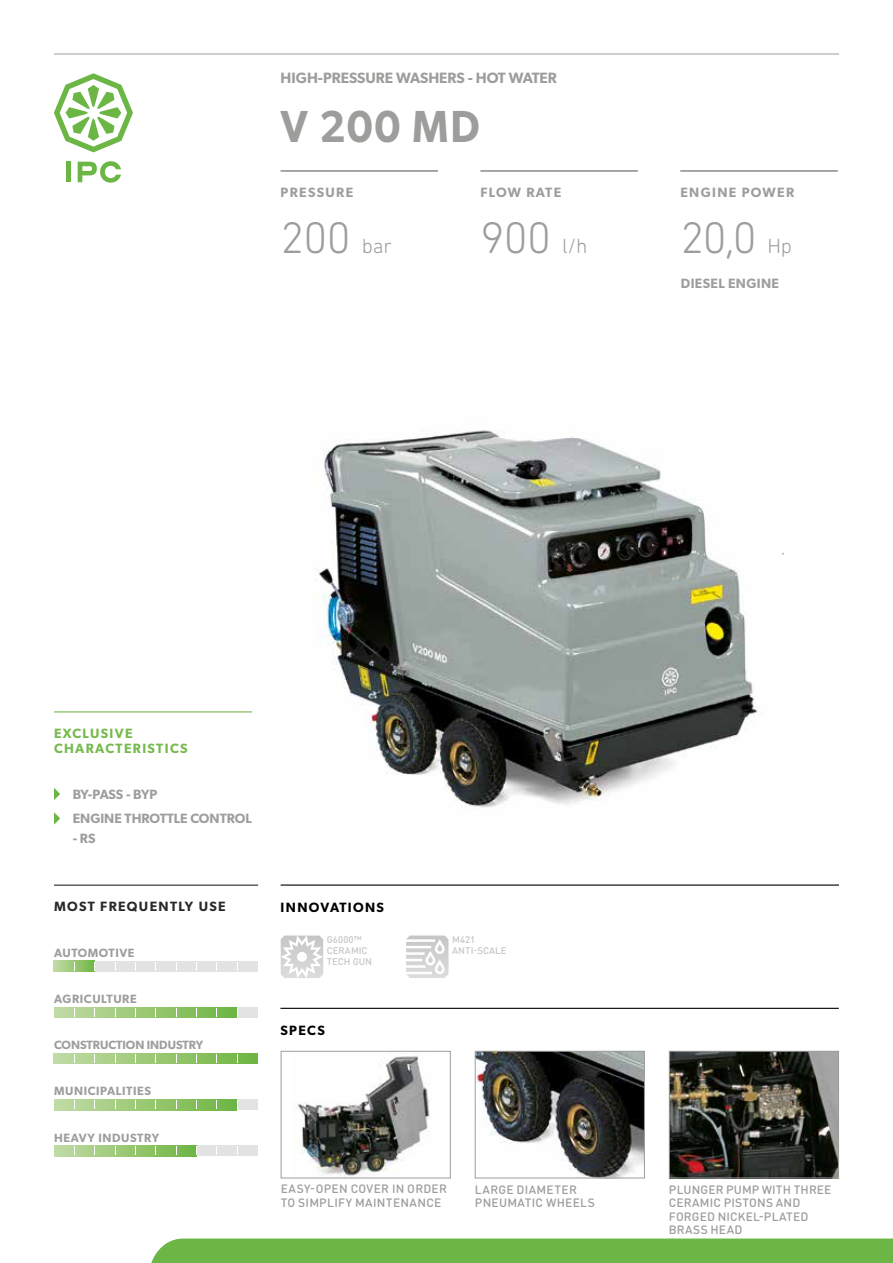
<style>
.page{position:relative;width:893px;height:1263px;background:#fff}
.page>*{position:absolute;margin:0;border:0;box-sizing:border-box;transform-origin:0 0}
.t1{font:300 45px "DIN Next Rounded LT Pro";letter-spacing:-.015em;color:#9d9d9c}
.t2{font:600 45px "Gibson";color:#9d9d9c;scale:.93 1}
.t3{font:600 15px "Gibson";color:#9d9d9c}
.t4{font:600 13.5px/24.5px "Gibson";color:#9d9d9c}
.t5{font:600 13.5px/15px "Gibson";letter-spacing:.1em;color:#76b94d}
.t6{font:600 13.5px "Gibson";letter-spacing:.1em;color:#9d9d9c}
.t7{font:600 13.5px "Gibson";letter-spacing:.1em;color:#282827}
.t8{font:600 13.5px "Gibson";letter-spacing:.1em;color:#000}
.t9{font:600 13.5px "Gibson";letter-spacing:.025em;color:#9d9d9c}
.t10{font:600 13.5px "Gibson";letter-spacing:.09em;color:#9d9d9c}
.t11{font:500 12px/13.5px "DIN Round Pro";letter-spacing:.02em;color:#9d9d9c}
.t12{font:600 12px "Gibson";letter-spacing:.05em;color:#9d9d9c}
.t13{font:600 12px "Gibson";color:#9d9d9c}
.t14{font:500 9.6px/11.2px "DIN Round Pro";letter-spacing:.005em;color:#c6c6c6}
.s1{font-size:21px}
</style>
<div class="page">
<hr style="left:54px;top:54px;width:785px;height:1px;background:#9d9d9c">
<div style="left:66px;top:162px;width:5px;height:20px;background:#6bb644"></div>
<svg style="left:78px;top:161px;width:43px;height:22px"></svg>
<svg style="left:54px;top:73px;width:79px;height:79px"></svg>
<div style="left:151px;top:1238px;width:742px;height:25px;background:#6bb644"></div>
<img style="left:671px;top:1053px;width:166px;height:123px">
<div style="left:669px;top:1051px;width:170px;height:127px;border:1px solid #9d9d9c"></div>
<img style="left:293px;top:1056px;width:138px;height:120px">
<div style="left:281px;top:1051px;width:170px;height:127px;border:1px solid #9d9d9c"></div>
<img style="left:477px;top:1053px;width:166px;height:123px">
<div style="left:475px;top:1051px;width:170px;height:127px;border:1px solid #9d9d9c"></div>
<hr style="left:281px;top:170px;width:157px;height:1px;background:#9d9d9c">
<hr style="left:480px;top:170px;width:158px;height:1px;background:#9d9d9c">
<hr style="left:680px;top:170px;width:158px;height:1px;background:#9d9d9c">
<hr style="left:281px;top:171px;width:157px;height:1px;background:#9d9d9c">
<hr style="left:480px;top:171px;width:158px;height:1px;background:#9d9d9c">
<hr style="left:680px;top:171px;width:158px;height:1px;background:#9d9d9c">
<hr style="left:281px;top:884px;width:558px;height:2px;background:#000">
<hr style="left:280px;top:1008px;width:559px;height:1px;background:#000">
<hr style="left:54px;top:711px;width:198px;height:1px;background:#76b94d">
<svg style="left:54px;top:788px;width:6px;height:12px"></svg>
<svg style="left:54px;top:812px;width:6px;height:13px"></svg>
<img style="left:316px;top:430px;width:467px;height:378px">
<div style="left:54px;top:1099px;width:204px;height:11px;background:#e3e3e3"></div>
<svg style="left:54px;top:1099px;width:183px;height:11px;background:#9cca79"></svg>
<div style="left:54px;top:961px;width:204px;height:10px;background:#e3e3e3"></div>
<svg style="left:54px;top:961px;width:41px;height:10px"></svg>
<svg style="left:54px;top:1053px;width:204px;height:11px;background:#9cca78"></svg>
<div style="left:54px;top:1007px;width:204px;height:11px;background:#e3e3e3"></div>
<svg style="left:54px;top:1007px;width:183px;height:11px;background:#9cca78"></svg>
<div style="left:54px;top:1145px;width:204px;height:11px;background:#e3e3e3"></div>
<svg style="left:55px;top:1145px;width:142px;height:11px;background:#9cca79"></svg>
<hr style="left:54px;top:884px;width:204px;height:2px;background:#282827">
<svg style="left:281px;top:935px;width:42px;height:43px"></svg>
<svg style="left:406px;top:935px;width:43px;height:43px"></svg>
<p class="t3" style="left:281px;top:69px;width:278px">HIGH-PRESSURE WASHERS - HOT WATER</p>
<h1 class="t2" style="left:281px;top:100px;width:216px">V 200 MD</h1>
<p class="t6" style="left:281px;top:185px;width:74px">PRESSURE</p>
<p class="t10" style="left:480px;top:185px;width:82px">FLOW RATE</p>
<p class="t6" style="left:680px;top:185px;width:115px">ENGINE POWER</p>
<h1 class="t1" style="left:281px;top:212px;width:113px">200 <span class="s1">bar</span></h1>
<h1 class="t1" style="left:480px;top:212px;width:108px">900 <span class="s1">l/h</span></h1>
<h1 class="t1" style="left:680px;top:212px;width:113px">20,0 <span class="s1">Hp</span></h1>
<p class="t9" style="left:681px;top:276px;width:100px">DIESEL ENGINE</p>
<p class="t5" style="left:54px;top:725px;width:135px">EXCLUSIVE<br>CHARACTERISTICS</p>
<p class="t4" style="left:73px;top:781px;width:181px">BY-PASS - BYP<br>ENGINE THROTTLE CONTROL</p>
<p class="t9" style="left:73px;top:830px;width:24px">- RS</p>
<p class="t7" style="left:54px;top:898px;width:173px">MOST FREQUENTLY USE</p>
<p class="t12" style="left:54px;top:945px;width:82px">AUTOMOTIVE</p>
<p class="t12" style="left:54px;top:992px;width:84px">AGRICULTURE</p>
<p class="t13" style="left:54px;top:1038px;width:151px">CONSTRUCTION INDUSTRY</p>
<p class="t12" style="left:54px;top:1084px;width:99px">MUNICIPALITIES</p>
<p class="t12" style="left:54px;top:1130px;width:106px">HEAVY INDUSTRY</p>
<p class="t8" style="left:281px;top:899px;width:105px">INNOVATIONS</p>
<p class="t14" style="left:327px;top:933px;width:47px">G6000™<br>CERAMIC<br>TECH GUN</p>
<p class="t14" style="left:452px;top:933px;width:56px">M421<br>ANTI-SCALE</p>
<p class="t8" style="left:280px;top:1022px;width:46px">SPECS</p>
<p class="t11" style="left:281px;top:1182px;width:168px">EASY-OPEN COVER IN ORDER<br>TO SIMPLIFY MAINTENANCE</p>
<p class="t11" style="left:475px;top:1182px;width:122px">LARGE DIAMETER<br>PNEUMATIC WHEELS</p>
<p class="t11" style="left:669px;top:1182px;width:164px">PLUNGER PUMP WITH THREE<br>CERAMIC PISTONS AND<br>FORGED NICKEL-PLATED<br>BRASS HEAD</p>
</div>
